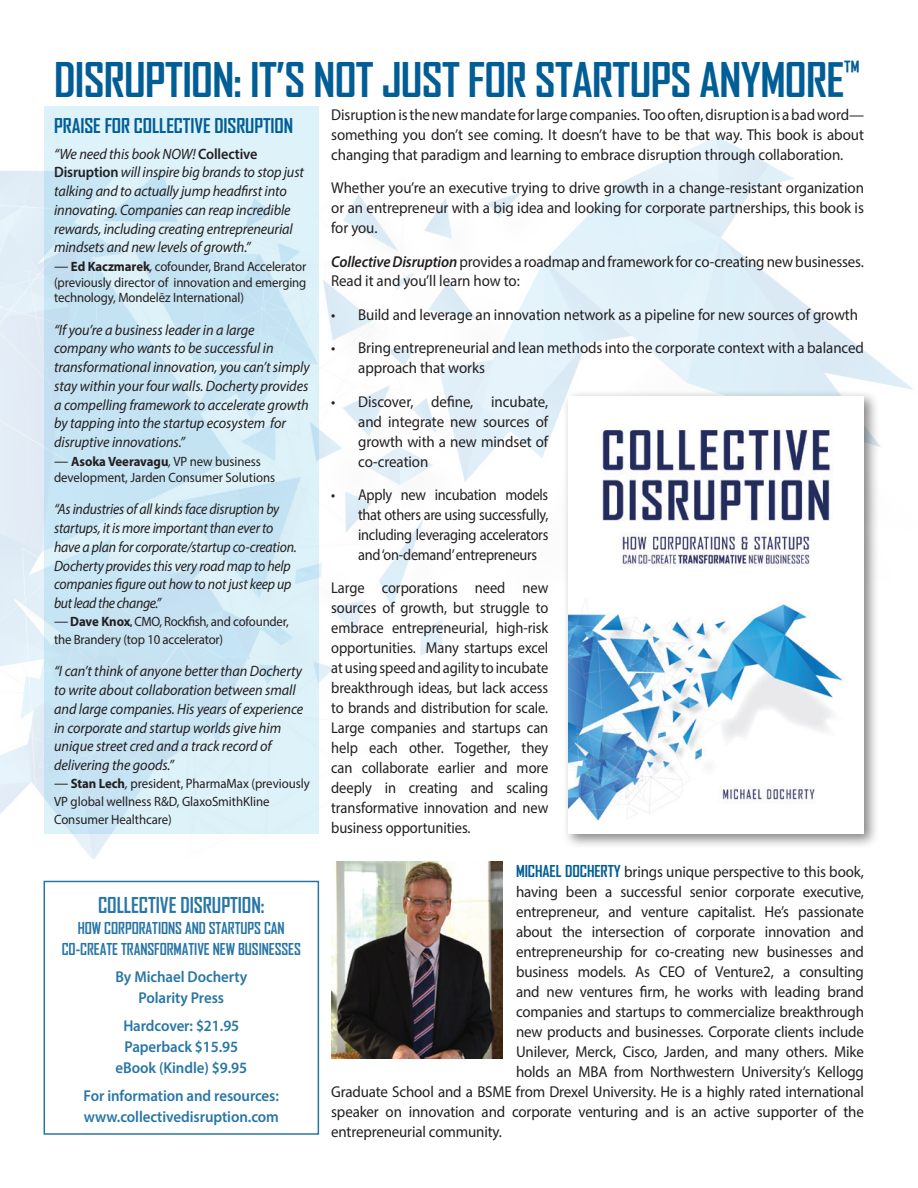
<style>
.page{position:relative;width:918px;height:1188px;background:#fff}
.page>*{position:absolute;margin:0;border:0;box-sizing:border-box;transform-origin:0 0}
.t1{font:700 45.75px "Agency FB";letter-spacing:-.015em;color:#005d95}
.t2{font:700 21px "Agency FB";letter-spacing:-.005em;color:#005d95;scale:.95 1}
.t3{font:700 19.5px "Agency FB";letter-spacing:-.005em;color:#005d95}
.t4{font:15.75px/20px "Myriad Pro";letter-spacing:-.01em;color:#231f20;text-align:justify;scale:.95 1}
.t5{font:15.75px/20px "Myriad Pro";letter-spacing:-.01em;color:#231f20;text-align:justify;scale:.92 1}
.t6{font:600 15.75px/21px "Myriad Pro";letter-spacing:-.005em;color:#005d95;text-align:center;scale:.95 1}
.t7{font:15.75px/20px "Myriad Pro";letter-spacing:-.01em;color:#231f20;text-align:justify;scale:.91 1}
.t8{font:700 15.75px/21px "Agency FB";letter-spacing:-.005em;color:#005d95;text-align:center;scale:.95 1}
.t9{font:italic 15px/18.8px "Myriad Pro";letter-spacing:-.01em;color:#231f20;scale:.95 1}
.t10{font:italic 15px/18.8px "Myriad Pro";letter-spacing:-.01em;color:#231f20;scale:.92 1}
.t11{font:13.5px/18px "Myriad Pro";letter-spacing:-.005em;color:#231f20;scale:.95 1}
.s1{font-weight:600;font-style:normal}
.s2{font-style:italic;font-size:15px}
.s3{font-weight:700}
.s4{font-style:italic}
.s5{font-family:"Agency FB";font-weight:700}
.s6{font-weight:600;font-style:italic}
.s7{font-family:"Agency FB";font-weight:700;color:#005d95}
</style>
<div class="page">
<img style="left:0;top:106px;width:914px;height:753px">
<svg style="left:44px;top:106px;width:274px;height:728px;background:#d0e9f5"></svg>
<div style="left:44px;top:881px;width:275px;height:254px;border:2px solid #005d95"></div>
<img style="left:331px;top:861px;width:172px;height:198px">
<div style="left:562px;top:390px;width:317px;height:459px;background:#231f20;opacity:.55"></div>
<img style="left:568px;top:396px;width:296px;height:438px">
<p class="t1" style="left:54px;top:54px;width:807px">DISRUPTION: IT’S NOT JUST FOR STARTUPS ANYMORE<sup>™</sup></p>
<p class="t3" style="left:54px;top:115px;width:241px">PRAISE FOR COLLECTIVE DISRUPTION</p>
<p class="t9" style="left:54px;top:144px;width:265px">“We need this book NOW! <span class="s1">Collective Disruption</span> will inspire big brands to stop just talking and to actually jump headfirst into innovating. Companies can reap incredible rewards, including creating entrepreneurial mindsets and new levels of growth.”</p>
<p class="t11" style="left:54px;top:258px;width:267px;line-height:15.8px;text-align:justify"><span class="s2">—</span> <span class="s3">Ed Kaczmarek</span><span class="s4">,</span> cofounder, Brand Accelerator (previously director of innovation and emerging technology, Mondelēz International)</p>
<p class="t9" style="left:54px;top:320px;width:271px">“If you’re a business leader in a large company who wants to be successful in transformational innovation, you can’t simply stay within your four walls. Docherty provides a compelling framework to accelerate growth by tapping into the startup ecosystem for disruptive innovations.”</p>
<p class="t11" style="left:54px;top:453px;width:234px;line-height:16.5px"><span class="s2">—</span> <span class="s3">Asoka Veeravagu</span><span class="s4">,</span> VP new business development, Jarden Consumer Solutions</p>
<p class="t10" style="left:54px;top:500px;width:265px">“As industries of all kinds face disruption by startups, it is more important than ever to have a plan for corporate/startup co-creation.<br>Docherty provides this very road map to help companies figure out how to not just keep up but lead the change.”</p>
<p class="t11" style="left:54px;top:612px;width:249px"><span class="s2">—</span> <span class="s3">Dave Knox</span><span class="s5">,</span> CMO, Rockfish, and cofounder, the Brandery (top 10 accelerator)</p>
<p class="t9" style="left:54px;top:662px;width:264px">“I can’t think of anyone better than Docherty to write about collaboration between small and large companies. His years of experience in corporate and startup worlds give him unique street cred and a track record of delivering the goods.”</p>
<p class="t11" style="left:54px;top:774px;width:271px"><span class="s2">—</span> <span class="s3">Stan Lech</span><span class="s4">,</span> president, PharmaMax (previously<br>VP global wellness R&amp;D, GlaxoSmithKline<br>Consumer Healthcare)</p>
<h2 class="t2" style="left:98px;top:893px;width:177px">COLLECTIVE DISRUPTION:</h2>
<p class="t8" style="left:62px;top:917px;width:253px">HOW CORPORATIONS AND STARTUPS CAN<br>CO-CREATE TRANSFORMATIVE NEW BUSINESSES</p>
<p class="t6" style="left:115px;top:966px;width:140px">By Michael Docherty<br>Polarity Press</p>
<p class="t6" style="left:115px;top:1015px;width:140px">Hardcover: $21.95<br>Paperback $15.95 eBook (Kindle) $9.95</p>
<p class="t6" style="left:84px;top:1085px;width:207px;text-align:left">For information and resources: www.collectivedisruption.com</p>
<p class="t4" style="left:331px;top:104px;width:562px">Disruption is the new mandate for large companies. Too often, disruption is a bad word— something you don’t see coming. It doesn’t have to be that way. This book is about changing that paradigm and learning to embrace disruption through collaboration.</p>
<p class="t4" style="left:331px;top:178px;width:562px">Whether you’re an executive trying to drive growth in a change-resistant organization or an entrepreneur with a big idea and looking for corporate partnerships, this book is for you.</p>
<p class="t4" style="left:331px;top:251px;width:562px"><span class="s6">Collective Disruption</span> provides a roadmap and framework for co-creating new businesses.<br>Read it and you’ll learn how to:</p>
<p class="t4" style="left:331px;top:304px;width:556px">• Build and leverage an innovation network as a pipeline for new sources of growth</p>
<p class="t4" style="left:358px;top:338px;width:534px;text-indent:-27px">• Bring entrepreneurial and lean methods into the corporate context with a balanced approach that works</p>
<p class="t4" style="left:358px;top:391px;width:202px;text-indent:-27px">• Discover, define, incubate, and integrate new sources of growth with a new mindset of co-creation</p>
<p class="t7" style="left:358px;top:485px;width:210px;text-indent:-27px">• Apply new incubation models that others are using successfully, including leveraging accelerators and ‘on-demand’ entrepreneurs</p>
<p class="t5" style="left:331px;top:578px;width:238px">Large corporations need new sources of growth, but struggle to embrace entrepreneurial, high-risk opportunities. Many startups excel at using speed and agility to incubate breakthrough ideas, but lack access to brands and distribution for scale.<br>Large companies and startups can help each other. Together, they can collaborate earlier and more deeply in creating and scaling transformative innovation and new business opportunities.</p>
<p class="t4" style="left:516px;top:862px;width:368px"><span class="s7">MICHAEL DOCHERTY</span> brings unique perspective to this book,</p>
<p class="t4" style="left:516px;top:882px;width:368px">having been a successful senior corporate executive,</p>
<p class="t4" style="left:516px;top:902px;width:368px">entrepreneur, and venture capitalist. He’s passionate</p>
<p class="t4" style="left:516px;top:922px;width:368px">about the intersection of corporate innovation and</p>
<p class="t4" style="left:516px;top:941px;width:368px">entrepreneurship for co-creating new businesses and</p>
<p class="t4" style="left:516px;top:961px;width:368px">business models. As CEO of Venture2, a consulting</p>
<p class="t4" style="left:516px;top:981px;width:368px">and new ventures firm, he works with leading brand</p>
<p class="t4" style="left:516px;top:1001px;width:368px">companies and startups to commercialize breakthrough</p>
<p class="t4" style="left:516px;top:1021px;width:368px">new products and businesses. Corporate clients include</p>
<p class="t4" style="left:516px;top:1041px;width:368px">Unilever, Merck, Cisco, Jarden, and many others. Mike</p>
<p class="t4" style="left:516px;top:1061px;width:368px">holds an MBA from Northwestern University’s Kellogg</p>
<p class="t4" style="left:331px;top:1081px;width:562px">Graduate School and a BSME from Drexel University. He is a highly rated international</p>
<p class="t4" style="left:331px;top:1101px;width:562px">speaker on innovation and corporate venturing and is an active supporter of the</p>
<p class="t4" style="left:331px;top:1121px;width:181px">entrepreneurial community.</p>
</div>
